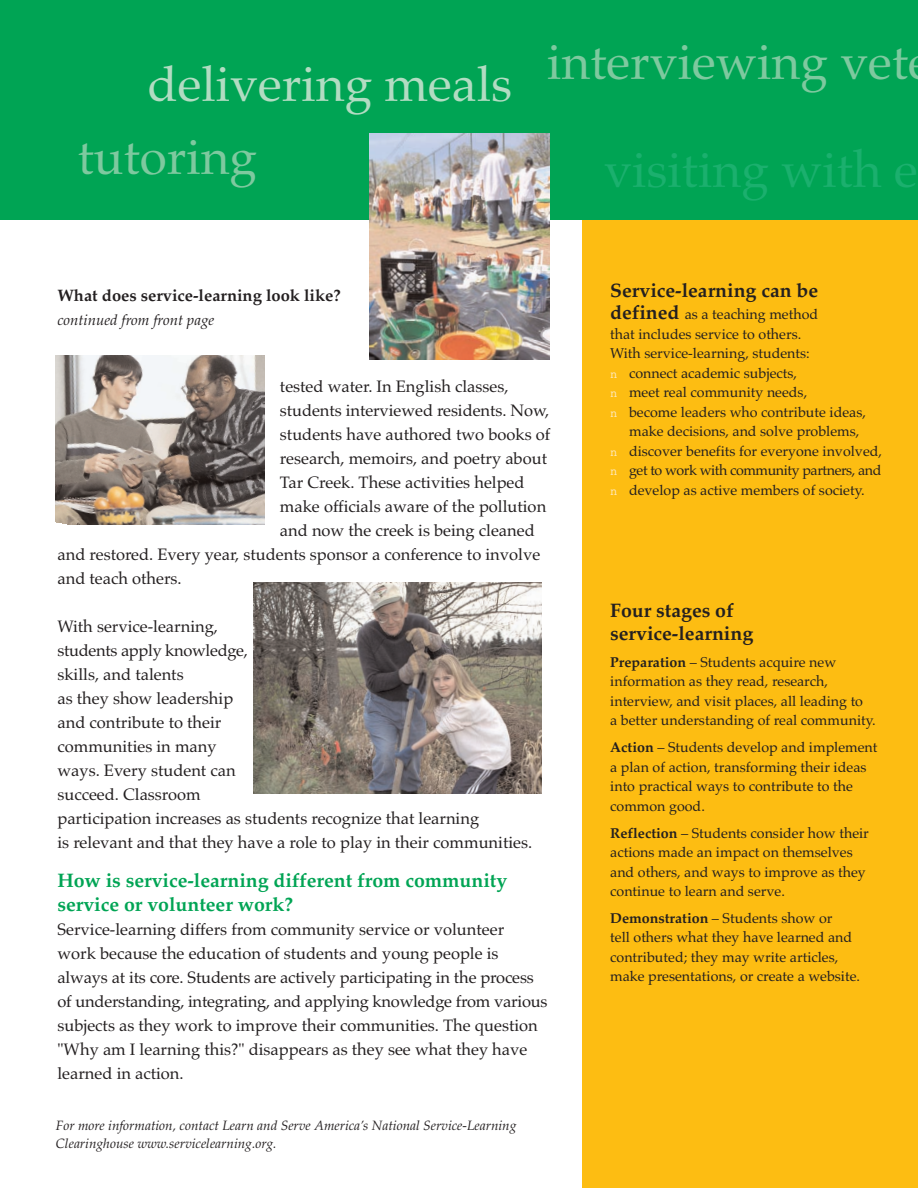
<style>
.page{position:relative;width:918px;height:1188px;background:#fff}
.page>*{position:absolute;margin:0;border:0;box-sizing:border-box;transform-origin:0 0}
.t1{font:49.5px "Palatino";color:#7ec99f}
.t2{font:49.5px "Palatino";color:#b2dcc2}
.t3{font:49.5px "Palatino";color:#1bb06e}
.t4{font:700 19.5px/24px "Palatino";color:#00a454}
.t5{font:700 19.5px/22.5px "Palatino";color:#231f20}
.t6{font:16.5px/24px "Palatino";color:#231f20}
.t7{font:700 16.5px "Palatino";color:#231f20}
.t8{font:italic 15px "Palatino";color:#231f20}
.t9{font:14.25px/19.5px "Palatino";color:#231f20}
.t10{font:14.25px "Palatino";letter-spacing:-.03em;color:#231f20}
.t11{font:italic 13.5px/17.9px "Palatino";color:#231f20}
.s1{font-weight:700;font-size:19.5px}
.s2{font-family:"Courier";font-size:12px;color:#fee8ba}
.s3{font-weight:700}
</style>
<div class="page">
<div style="left:0;top:0;width:918px;height:220px;background:#00a454"></div>
<img style="left:56px;top:356px;width:209px;height:168px">
<img style="left:254px;top:582px;width:287px;height:212px">
<div style="left:582px;top:220px;width:336px;height:968px;background:#fdbd12"></div>
<img style="left:370px;top:134px;width:179px;height:225px">
<h1 class="t2" style="left:147px;top:43px;width:366px">delivering meals</h1>
<h1 class="t1" style="left:547px;top:21px;width:362px">interviewing vet</h1>
<h1 class="t1" style="left:78px;top:116px;width:181px">tutoring</h1>
<h1 class="t3" style="left:604px;top:129px;width:315px">visiting with e</h1>
<p class="t7" style="left:57px;top:281px;width:285px">What does service-learning look like?</p>
<p class="t8" style="left:57px;top:307px;width:158px">continued from front page</p>
<p class="t6" style="left:280px;top:374px;width:230px">tested water. In English classes,</p>
<p class="t6" style="left:280px;top:398px;width:271px">students interviewed residents. Now,</p>
<p class="t6" style="left:280px;top:422px;width:272px">students have authored two books of</p>
<p class="t6" style="left:280px;top:446px;width:269px">research, memoirs, and poetry about</p>
<p class="t6" style="left:280px;top:470px;width:246px">Tar Creek. These activities helped</p>
<p class="t6" style="left:280px;top:494px;width:268px">make officials aware of the pollution</p>
<p class="t6" style="left:280px;top:518px;width:256px">and now the creek is being cleaned</p>
<p class="t6" style="left:57px;top:542px;width:484px">and restored. Every year, students sponsor a conference to involve</p>
<p class="t6" style="left:57px;top:566px;width:126px">and teach others.</p>
<p class="t6" style="left:57px;top:614px;width:476px">With service-learning,<br>students apply knowledge,<br>skills, and talents<br>as they show leadership<br>and contribute to their<br>communities in many<br>ways. Every student can<br>succeed. Classroom<br>participation increases as students recognize that learning<br>is relevant and that they have a role to play in their communities.</p>
<p class="t4" style="left:57px;top:868px;width:451px">How is service-learning different from community service or volunteer work?</p>
<p class="t6" style="left:57px;top:917px;width:492px">Service-learning differs from community service or volunteer<br>work because the education of students and young people is always at its core. Students are actively participating in the process of understanding, integrating, and applying knowledge from various subjects as they work to improve their communities. The question "Why am I learning this?" disappears as they see what they have learned in action.</p>
<p class="t11" style="left:56px;top:1117px;width:462px">For more information, contact Learn and Serve America’s National Service-Learning<br>Clearinghouse www.servicelearning.org.</p>
<p class="t5" style="left:610px;top:278px;width:209px">Service-learning can be</p>
<p class="t9" style="left:610px;top:304px;width:209px"><span class="s1">defined</span> as a teaching method</p>
<p class="t9" style="left:610px;top:324px;width:193px">that includes service to others.</p>
<p class="t9" style="left:610px;top:343px;width:201px">With service-learning, students:</p>
<p class="t9" style="left:610px;top:363px;width:188px"><span class="s2">n</span> connect academic subjects,</p>
<p class="t9" style="left:610px;top:382px;width:199px"><span class="s2">n</span> meet real community needs,</p>
<p class="t9" style="left:610px;top:402px;width:257px"><span class="s2">n</span> become leaders who contribute ideas,</p>
<p class="t9" style="left:629px;top:421px;width:232px">make decisions, and solve problems,</p>
<p class="t9" style="left:610px;top:441px;width:273px"><span class="s2">n</span> discover benefits for everyone involved,</p>
<p class="t10" style="left:610px;top:458px;width:273px"><span class="s2">n</span> get to work with community partners, and</p>
<p class="t9" style="left:610px;top:480px;width:256px"><span class="s2">n</span> develop as active members of society.</p>
<p class="t5" style="left:610px;top:599px;width:144px">Four stages of service-learning</p>
<p class="t9" style="left:610px;top:652px;width:267px"><span class="s3">Preparation</span> – Students acquire new information as they read, research, interview, and visit places, all leading to<br>a better understanding of real community.</p>
<p class="t9" style="left:610px;top:737px;width:269px"><span class="s3">Action</span> – Students develop and implement a plan of action, transforming their ideas into practical ways to contribute to the common good.</p>
<p class="t9" style="left:610px;top:823px;width:260px"><span class="s3">Reflection</span> – Students consider how their actions made an impact on themselves and others, and ways to improve as they continue to learn and serve.</p>
<p class="t9" style="left:610px;top:908px;width:251px"><span class="s3">Demonstration</span> – Students show or<br>tell others what they have learned and contributed; they may write articles, make presentations, or create a website.</p>
</div>
